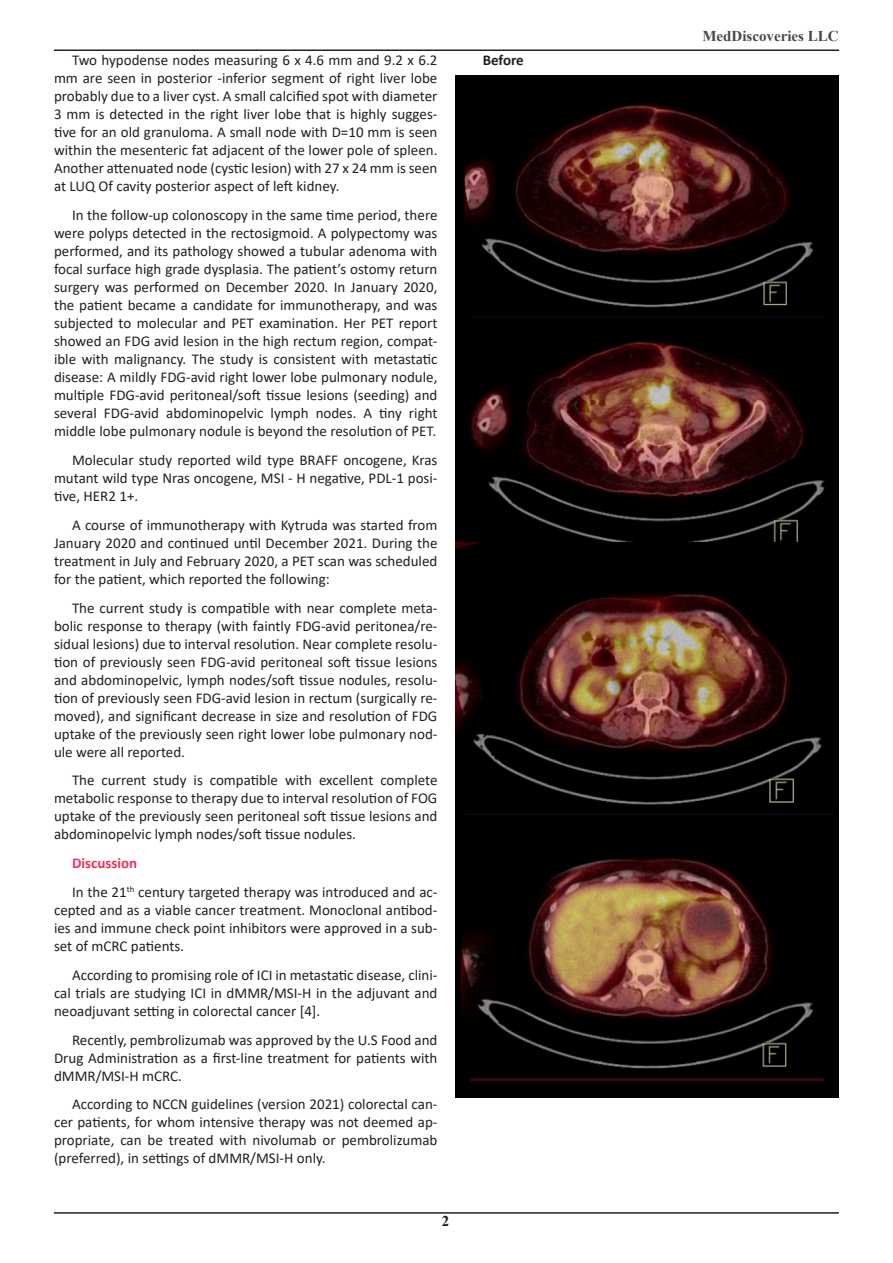
<style>
.page{position:relative;width:893px;height:1263px;background:#fff}
.page>*{position:absolute;margin:0;border:0;box-sizing:border-box;transform-origin:0 0}
.t1{font:15px/18px "Calibri";color:#231f20;text-align:justify}
.t2{font:700 15px "Times New Roman";color:#464b47}
.t3{font:700 15px "Calibri";color:#ee305b}
.t4{font:700 15px "Calibri";letter-spacing:-.005em;color:#231f20}
.t5{font:700 15px "Times New Roman";color:#231f20}
</style>
<div class="page">
<hr style="left:54px;top:1212px;width:785px;height:2px;background:#231f20">
<hr style="left:54px;top:50px;width:785px;height:1px;background:#231f20">
<img style="left:456px;top:76px;width:383px;height:1021px">
<p class="t1" style="left:54px;top:51px;width:385px;text-indent:18px">Two hypodense nodes measuring 6 x 4.6 mm and 9.2 x 6.2 mm are seen in posterior -inferior segment of right liver lobe probably due to a liver cyst. A small calcified spot with diameter 3 mm is detected in the right liver lobe that is highly sugges&shy;tive for an old granuloma. A small node with D=10 mm is seen within the mesenteric fat adjacent of the lower pole of spleen.<br>Another attenuated node (cystic lesion) with 27 x 24 mm is seen at LUQ Of cavity posterior aspect of left kidney.</p>
<p class="t1" style="left:54px;top:206px;width:385px;text-indent:18px">In the follow-up colonoscopy in the same time period, there were polyps detected in the rectosigmoid. A polypectomy was performed, and its pathology showed a tubular adenoma with focal surface high grade dysplasia. The patient’s ostomy return surgery was performed on December 2020. In January 2020, the patient became a candidate for immunotherapy, and was subjected to molecular and PET examination. Her PET report showed an FDG avid lesion in the high rectum region, compat&shy;ible with malignancy. The study is consistent with metastatic disease: A mildly FDG-avid right lower lobe pulmonary nodule, multiple FDG-avid peritoneal/soft tissue lesions (seeding) and several FDG-avid abdominopelvic lymph nodes. A tiny right middle lobe pulmonary nodule is beyond the resolution of PET.</p>
<p class="t1" style="left:54px;top:450px;width:385px;text-indent:18px">Molecular study reported wild type BRAFF oncogene, Kras mutant wild type Nras oncogene, MSI - H negative, PDL-1 posi&shy;tive, HER2 1+.</p>
<p class="t1" style="left:54px;top:515px;width:385px;text-indent:18px">A course of immunotherapy with Kytruda was started from January 2020 and continued until December 2021. During the treatment in July and February 2020, a PET scan was scheduled for the patient, which reported the following:</p>
<p class="t1" style="left:54px;top:598px;width:385px;text-indent:18px">The current study is compatible with near complete meta&shy;bolic response to therapy (with faintly FDG-avid peritonea/re&shy;sidual lesions) due to interval resolution. Near complete resolu&shy;tion of previously seen FDG-avid peritoneal soft tissue lesions and abdominopelvic, lymph nodes/soft tissue nodules, resolu&shy;tion of previously seen FDG-avid lesion in rectum (surgically re&shy;moved), and significant decrease in size and resolution of FDG uptake of the previously seen right lower lobe pulmonary nod&shy;ule were all reported.</p>
<p class="t1" style="left:54px;top:771px;width:385px;text-indent:18px">The current study is compatible with excellent complete metabolic response to therapy due to interval resolution of FOG uptake of the previously seen peritoneal soft tissue lesions and abdominopelvic lymph nodes/soft tissue nodules.</p>
<p class="t3" style="left:72px;top:852px;width:67px">Discussion</p>
<p class="t1" style="left:54px;top:882px;width:385px;text-indent:18px">In the 21<sup>th</sup> century targeted therapy was introduced and ac&shy;cepted and as a viable cancer treatment. Monoclonal antibod&shy;ies and immune check point inhibitors were approved in a sub&shy;set of mCRC patients.</p>
<p class="t1" style="left:54px;top:965px;width:385px;text-indent:18px">According to promising role of ICI in metastatic disease, clini&shy;cal trials are studying ICI in dMMR/MSI-H in the adjuvant and neoadjuvant setting in colorectal cancer [4].</p>
<p class="t1" style="left:54px;top:1030px;width:385px;text-indent:18px">Recently, pembrolizumab was approved by the U.S Food and Drug Administration as a first‐line treatment for patients with dMMR/MSI‐H mCRC.</p>
<p class="t1" style="left:54px;top:1095px;width:385px;text-indent:18px">According to NCCN guidelines (version 2021) colorectal can&shy;cer patients, for whom intensive therapy was not deemed ap&shy;propriate, can be treated with nivolumab or pembrolizumab (preferred), in settings of dMMR/MSI-H only.</p>
<p class="t5" style="left:442px;top:1210px;width:9px">2</p>
<p class="t4" style="left:483px;top:50px;width:43px">Before</p>
<p class="t2" style="left:702px;top:25px;width:138px">MedDiscoveries LLC</p>
</div>
